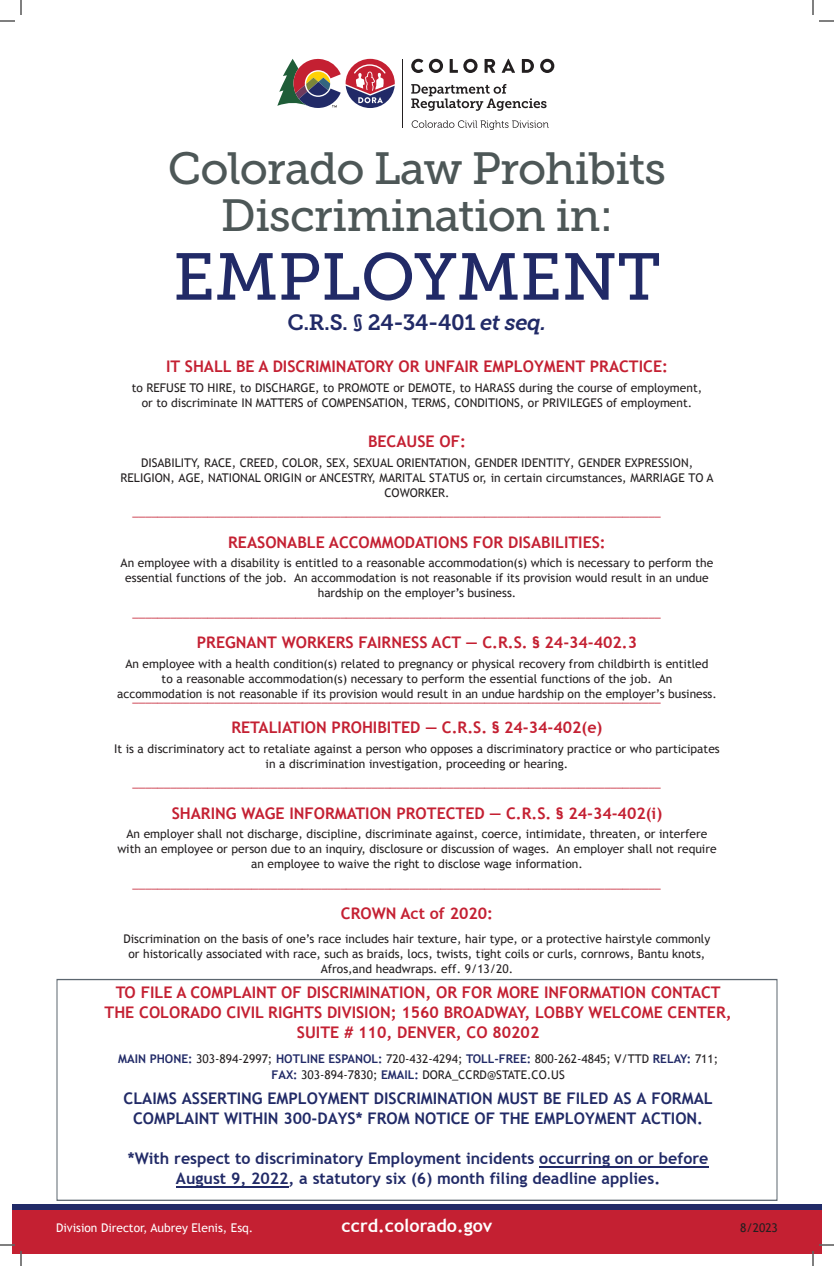
<style>
.page{position:relative;width:834px;height:1266px;background:#fff}
.page>*{position:absolute;margin:0;border:0;box-sizing:border-box;transform-origin:0 0}
._3_Head{font:66px "Museo Slab 500";color:#212a67}
._3_Head-2{font:45px/47px "Museo Slab 500";letter-spacing:-.02em;color:#4d5757;text-align:center}
._1_Body_Text{font:22px "Museo Slab 700";letter-spacing:-.02em;color:#212a67}
._2_Para_Head{font:700 18px "Trebuchet MS";color:#fff}
._2_Para_Head-2{font:700 16px/20px "Trebuchet MS";color:#c42032;text-align:center}
._2_Para_Head-3{font:700 16px/20px "Trebuchet MS";color:#212a67;text-align:center}
._1_Body_Text-2{font:700 16px "Trebuchet MS";color:#c42032}
._1_Body_Text-3{font:12px/15px "Trebuchet MS";color:#231f20;text-align:center}
._1_Body_Text-4{font:12px "Trebuchet MS";color:#c42032}
._2_Para_Head-4{font:12px/16px "Trebuchet MS";color:#231f20;text-align:center}
._2_Para_Head-5{font:12px "Trebuchet MS";color:#c42032}
._1_Body_Text-5{font:12px "Trebuchet MS";color:#fff}
.s1{font-style:italic}
.s2{font-weight:700;color:#212a67}
</style>
<div class="page">
<svg style="left:277px;top:59px;width:118px;height:49px"></svg>
<svg style="left:412px;top:120px;width:137px;height:10px"></svg>
<hr style="left:403px;top:59px;width:1px;height:69px;background:#231f20">
<svg style="left:411px;top:59px;width:12px;height:14px"></svg>
<svg style="left:429px;top:59px;width:14px;height:14px"></svg>
<svg style="left:450px;top:59px;width:28px;height:14px"></svg>
<svg style="left:485px;top:59px;width:10px;height:14px"></svg>
<svg style="left:522px;top:59px;width:12px;height:14px"></svg>
<svg style="left:540px;top:59px;width:14px;height:14px"></svg>
<svg style="left:502px;top:59px;width:13px;height:14px"></svg>
<svg style="left:411px;top:84px;width:136px;height:27px"></svg>
<div style="left:12px;top:1207px;width:810px;height:47px;background:#c42032"></div>
<div style="left:12px;top:1204px;width:810px;height:6px;background:#212a67"></div>
<div style="left:56px;top:979px;width:722px;height:222px;border:1px solid #5c666f"></div>
<svg style="left:0;top:0;width:22px;height:22px"></svg>
<svg style="left:0;top:1244px;width:22px;height:22px"></svg>
<svg style="left:812px;top:0;width:22px;height:22px"></svg>
<svg style="left:812px;top:1244px;width:22px;height:22px"></svg>
<hr style="left:539px;top:1166px;width:169px;height:2px;background:#212a67">
<hr style="left:176px;top:1186px;width:113px;height:2px;background:#212a67">
<p class="_3_Head-2" style="left:168px;top:145px;width:500px">Colorado Law Prohibits<br>Discrimination in:</p>
<p class="_3_Head" style="left:173px;top:240px;width:489px">EMPLOYMENT</p>
<p class="_1_Body_Text" style="left:288px;top:310px;width:260px">C.R.S. § 24-34-401 <span class="s1">et seq.</span></p>
<p class="_1_Body_Text-2" style="left:166px;top:356px;width:503px">IT SHALL BE A DISCRIMINATORY OR UNFAIR EMPLOYMENT PRACTICE:</p>
<p class="_1_Body_Text-3" style="left:132px;top:380px;width:572px">to REFUSE TO HIRE, to DISCHARGE, to PROMOTE or DEMOTE, to HARASS during the course of employment, or to discriminate IN MATTERS of COMPENSATION, TERMS, CONDITIONS, or PRIVILEGES of employment.</p>
<p class="_1_Body_Text-2" style="left:368px;top:431px;width:99px">BECAUSE OF:</p>
<p class="_1_Body_Text-3" style="left:121px;top:455px;width:595px">DISABILITY, RACE, CREED, COLOR, SEX, SEXUAL ORIENTATION, GENDER IDENTITY, GENDER EXPRESSION,<br>RELIGION, AGE, NATIONAL ORIGIN or ANCESTRY, MARITAL STATUS or, in certain circumstances, MARRIAGE TO A<br>COWORKER.</p>
<p class="_1_Body_Text-4" style="left:133px;top:505px;width:530px">____________________________________________________________________________________</p>
<p class="_1_Body_Text-2" style="left:228px;top:532px;width:379px">REASONABLE ACCOMMODATIONS FOR DISABILITIES:</p>
<p class="_1_Body_Text-3" style="left:121px;top:556px;width:594px">An employee with a disability is entitled to a reasonable accommodation(s) which is necessary to perform the essential functions of the job. An accommodation is not reasonable if its provision would result in an undue hardship on the employer’s business.</p>
<p class="_1_Body_Text-4" style="left:133px;top:605px;width:530px">____________________________________________________________________________________</p>
<p class="_1_Body_Text-2" style="left:197px;top:632px;width:442px">PREGNANT WORKERS FAIRNESS ACT — C.R.S. § 24-34-402.3</p>
<p class="_1_Body_Text-3" style="left:117px;top:656px;width:601px">An employee with a health condition(s) related to pregnancy or physical recovery from childbirth is entitled<br>to a reasonable accommodation(s) necessary to perform the essential functions of the job. An<br>accommodation is not reasonable if its provision would result in an undue hardship on the employer’s business.</p>
<p class="_1_Body_Text-4" style="left:133px;top:690px;width:530px">____________________________________________________________________________________</p>
<p class="_2_Para_Head-2" style="left:231px;top:718px;width:373px">RETALIATION PROHIBITED — C.R.S. § 24-34-402(e)</p>
<p class="_1_Body_Text-3" style="left:114px;top:741px;width:607px">It is a discriminatory act to retaliate against a person who opposes a discriminatory practice or who participates in a discrimination investigation, proceeding or hearing.</p>
<p class="_1_Body_Text-4" style="left:133px;top:776px;width:530px">____________________________________________________________________________________</p>
<p class="_2_Para_Head-2" style="left:172px;top:803px;width:492px">SHARING WAGE INFORMATION PROTECTED — C.R.S. § 24-34-402(i)</p>
<p class="_1_Body_Text-3" style="left:117px;top:827px;width:601px">An employer shall not discharge, discipline, discriminate against, coerce, intimidate, threaten, or interfere with an employee or person due to an inquiry, disclosure or discussion of wages. An employer shall not require an employee to waive the right to disclose wage information.</p>
<p class="_2_Para_Head-5" style="left:133px;top:876px;width:530px">____________________________________________________________________________________</p>
<p class="_2_Para_Head-2" style="left:341px;top:904px;width:154px">CROWN Act of 2020:</p>
<p class="_1_Body_Text-3" style="left:123px;top:932px;width:589px">Discrimination on the basis of one’s race includes hair texture, hair type, or a protective hairstyle commonly or historically associated with race, such as braids, locs, twists, tight coils or curls, cornrows, Bantu knots,<br>Afros,and headwraps. eff. 9/13/20.</p>
<p class="_2_Para_Head-2" style="left:105px;top:983px;width:629px">TO FILE A COMPLAINT OF DISCRIMINATION, OR FOR MORE INFORMATION CONTACT<br>THE COLORADO CIVIL RIGHTS DIVISION; 1560 BROADWAY, LOBBY WELCOME CENTER,<br>SUITE # 110, DENVER, CO 80202</p>
<p class="_2_Para_Head-4" style="left:118px;top:1051px;width:602px"><span class="s2">MAIN PHONE:</span> 303-894-2997; <span class="s2">HOTLINE ESPANOL:</span> 720-432-4294; <span class="s2">TOLL-FREE:</span> 800-262-4845; V/TTD <span class="s2">RELAY:</span> 711;<br><span class="s2">FAX:</span> 303-894-7830; <span class="s2">EMAIL:</span> DORA_CCRD@STATE.CO.US</p>
<p class="_2_Para_Head-3" style="left:124px;top:1088px;width:591px">CLAIMS ASSERTING EMPLOYMENT DISCRIMINATION MUST BE FILED AS A FORMAL<br>COMPLAINT WITHIN 300-DAYS* FROM NOTICE OF THE EMPLOYMENT ACTION.</p>
<p class="_2_Para_Head-3" style="left:128px;top:1148px;width:582px">*With respect to discriminatory Employment incidents occurring on or before<br>August 9, 2022, a statutory six (6) month filing deadline applies.</p>
<p class="_1_Body_Text-5" style="left:56px;top:1221px;width:199px">Division Director, Aubrey Elenis, Esq.</p>
<p class="_2_Para_Head" style="left:342px;top:1214px;width:152px">ccrd.colorado.gov</p>
<p class="_1_Body_Text-3" style="left:740px;top:1220px;width:39px">8/2023</p>
</div>
